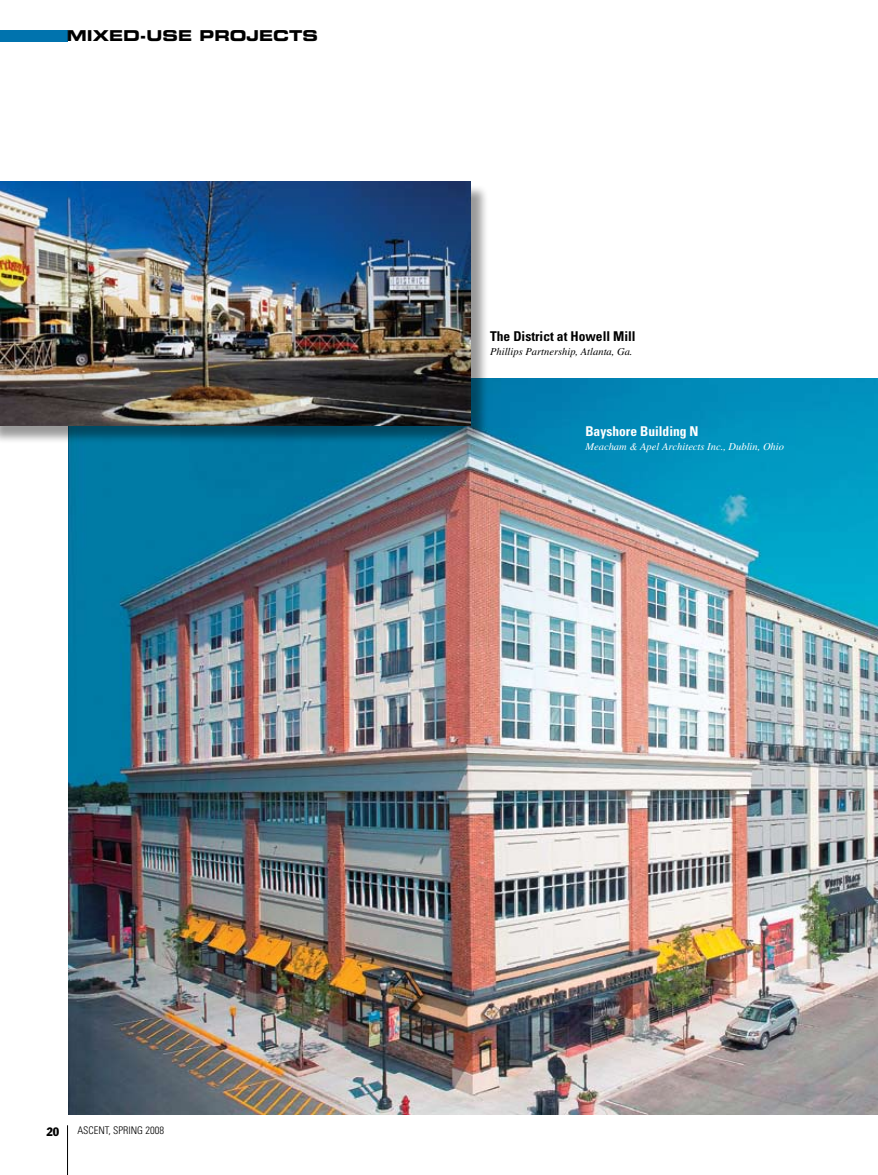
<style>
.page{position:relative;width:878px;height:1175px;background:#fff}
.page>*{position:absolute;margin:0;border:0;box-sizing:border-box;transform-origin:0 0}
.t1{font:15px "Eurostile Bold Extended Two";color:#000}
.t2{font:700 condensed 13.5px "Univers";color:#000}
.t3{font:700 condensed 13.5px "Univers";color:#fff}
.t4{font:condensed 12px "Franklin Gothic";color:#000}
.t5{font:italic 10.5px "Times";color:#fff}
.t6{font:italic 10.5px "Times";color:#000}
.t7{font:300 condensed 10.5px "Univers";color:#000}
</style>
<div class="page">
<div style="left:0;top:30px;width:68px;height:11px;background:#0073ae"></div>
<hr style="left:67px;top:1125px;width:1px;height:49px;background:#000">
<img style="left:69px;top:378px;width:809px;height:736px">
<div style="left:0;top:184px;width:495px;height:266px;background:#000;opacity:.4"></div>
<img style="left:0;top:182px;width:470px;height:243px">
<h1 class="t1" style="left:67px;top:25px;width:253px">MIXED-USE PROJECTS</h1>
<p class="t2" style="left:490px;top:328px;width:147px">The District at Howell Mill</p>
<p class="t6" style="left:490px;top:345px;width:144px">Phillips Partnership, Atlanta, Ga.</p>
<p class="t3" style="left:585px;top:423px;width:115px">Bayshore Building N</p>
<p class="t5" style="left:585px;top:441px;width:200px">Meacham &amp; Apel Architects Inc., Dublin, Ohio</p>
<p class="t4" style="left:46px;top:1124px;width:14px">20</p>
<p class="t7" style="left:77px;top:1124px;width:88px">ASCENT, SPRING 2008</p>
</div>
